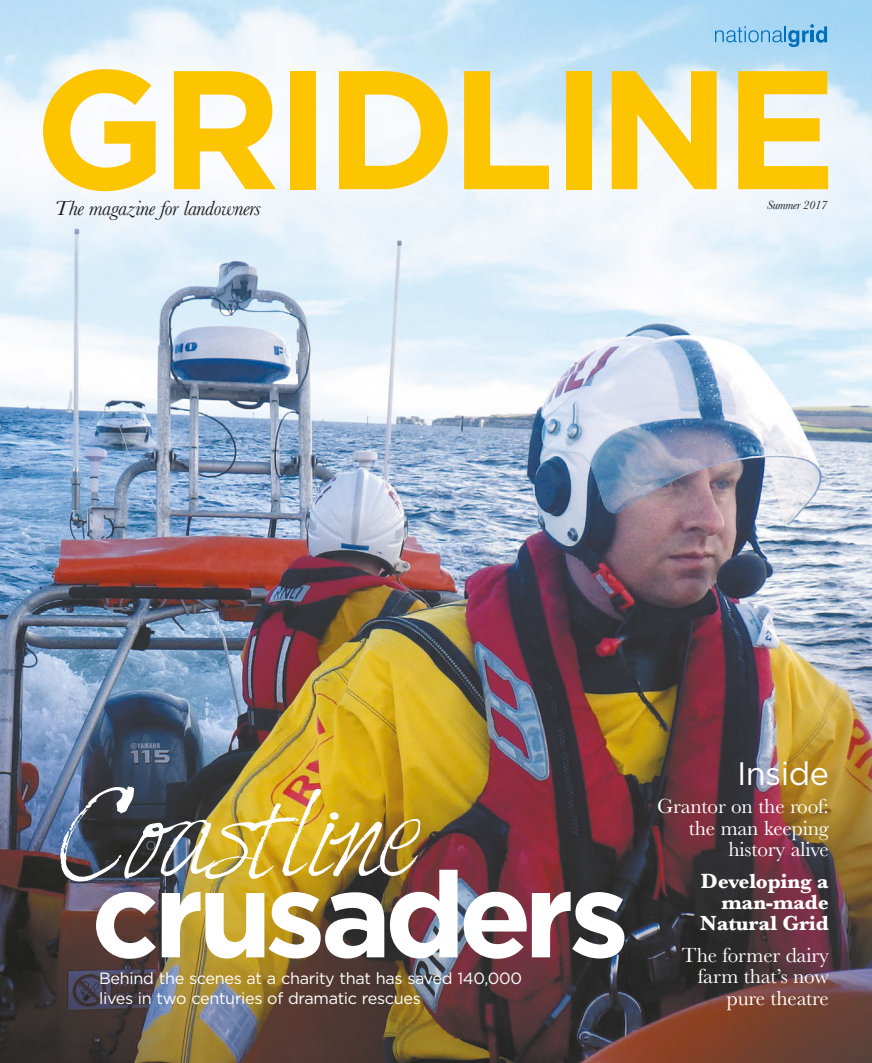
<style>
.page{position:relative;width:872px;height:1063px;background:#fff}
.page>*{position:absolute;margin:0;border:0;box-sizing:border-box;transform-origin:0 0}
.t1{font:700 168.62px "Gotham";letter-spacing:-.04em;color:#fdc400}
.t2{font:700 120px "Gotham";letter-spacing:-.055em;color:#fff}
.t3{font:101.88px "Harabara Hand";letter-spacing:-.07em;color:#fff}
.t4{font:32.5px "Gotham";letter-spacing:-.02em;color:#fff}
.t5{font:italic 21.38px "Baskerville";letter-spacing:-.02em;color:#1d1d1b}
.t6{font:21.25px/21.2px "Baskerville";letter-spacing:-.01em;color:#fff;text-align:right}
.t7{font:700 21.25px/21.2px "Baskerville";letter-spacing:-.01em;color:#fff;text-align:right}
.t8{font:16.25px/20px "Gotham";letter-spacing:-.02em;color:#fff}
.t9{font:italic 12.5px "Baskerville";letter-spacing:-.02em;color:#1d1d1b}
</style>
<div class="page">
<img style="left:0;top:0;width:872px;height:1063px">
<svg style="left:715px;top:24px;width:112px;height:23px;background:#7fbee6"></svg>
<h1 class="t1" style="left:34px;top:18px;width:804px">GRIDLINE</h1>
<h3 class="t5" style="left:55px;top:194px;width:208px">The magazine for landowners</h3>
<p class="t9" style="left:767px;top:197px;width:62px">Summer 2017</p>
<h3 class="t3" style="left:60px;top:781px;width:363px">Coastline</h3>
<h2 class="t2" style="left:91px;top:835px;width:540px">crusaders</h2>
<p class="t8" style="left:99px;top:968px;width:424px">Behind the scenes at a charity that has saved 140,000 lives in two centuries of dramatic rescues</p>
<h3 class="t4" style="left:737px;top:753px;width:93px">Inside</h3>
<h3 class="t6" style="left:657px;top:796px;width:173px">Grantor on the roof: the man keeping history alive</h3>
<h3 class="t7" style="left:700px;top:870px;width:130px">Developing a man-made<br>Natural Grid</h3>
<h3 class="t6" style="left:682px;top:945px;width:148px">The former dairy farm that’s now pure theatre</h3>
</div>
